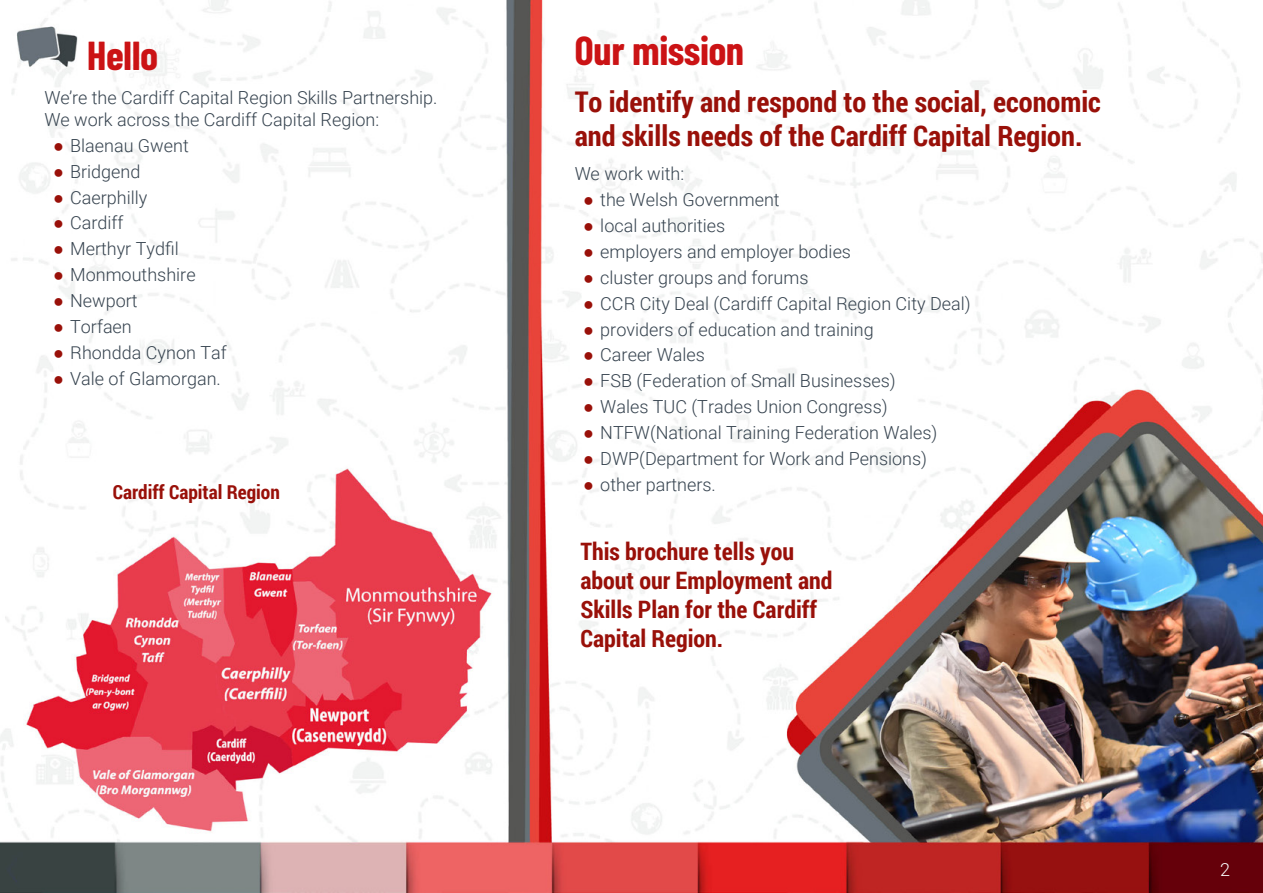
<style>
.page{position:relative;width:1263px;height:893px;background:#fff}
.page>*{position:absolute;margin:0;border:0;box-sizing:border-box;transform-origin:0 0}
.t1{font:700 40.5px "Barlow Condensed";color:#cb1315}
.t2{font:700 28.5px/34.2px "Roboto Condensed";color:#991009}
.t3{font:700 24px/28.8px "Roboto Condensed";color:#991009}
.t4{font:700 19.5px "Roboto Condensed";color:#991009}
.t5{font:300 18px/21.6px "Roboto";color:#36434f}
.t6{font:300 18px "Roboto";color:#f9fcfc}
.s1{font-family:"Arial";font-weight:700;color:#991009}
</style>
<div class="page">
<img style="left:0;top:0;width:1263px;height:893px">
<p class="t1" style="left:87px;top:27px;width:72px">Hello</p>
<p class="t5" style="left:45px;top:87px;width:394px">We’re the Cardiff Capital Region Skills Partnership.<br>We work across the Cardiff Capital Region:</p>
<p class="t5" style="left:53px;top:134px;width:137px"><span class="s1">●</span> Blaenau Gwent</p>
<p class="t5" style="left:53px;top:160px;width:89px"><span class="s1">●</span> Bridgend</p>
<p class="t5" style="left:53px;top:186px;width:96px"><span class="s1">●</span> Caerphilly</p>
<p class="t5" style="left:53px;top:212px;width:72px"><span class="s1">●</span> Cardiff</p>
<p class="t5" style="left:53px;top:237px;width:127px"><span class="s1">●</span> Merthyr Tydfil</p>
<p class="t5" style="left:53px;top:263px;width:144px"><span class="s1">●</span> Monmouthshire</p>
<p class="t5" style="left:53px;top:289px;width:86px"><span class="s1">●</span> Newport</p>
<p class="t5" style="left:53px;top:315px;width:80px"><span class="s1">●</span> Torfaen</p>
<p class="t5" style="left:53px;top:341px;width:175px"><span class="s1">●</span> Rhondda Cynon Taf</p>
<p class="t5" style="left:53px;top:367px;width:169px"><span class="s1">●</span> Vale of Glamorgan.</p>
<p class="t4" style="left:113px;top:478px;width:169px">Cardiff Capital Region</p>
<p class="t1" style="left:575px;top:22px;width:171px">Our mission</p>
<p class="t2" style="left:575px;top:84px;width:528px">To identify and respond to the social, economic and skills needs of the Cardiff Capital Region.</p>
<p class="t5" style="left:575px;top:163px;width:111px">We work with:</p>
<p class="t5" style="left:583px;top:188px;width:198px"><span class="s1">●</span> the Welsh Government</p>
<p class="t5" style="left:583px;top:214px;width:144px"><span class="s1">●</span> local authorities</p>
<p class="t5" style="left:583px;top:240px;width:269px"><span class="s1">●</span> employers and employer bodies</p>
<p class="t5" style="left:583px;top:266px;width:227px"><span class="s1">●</span> cluster groups and forums</p>
<p class="t5" style="left:583px;top:292px;width:389px"><span class="s1">●</span> CCR City Deal (Cardiff Capital Region City Deal)</p>
<p class="t5" style="left:583px;top:318px;width:292px"><span class="s1">●</span> providers of education and training</p>
<p class="t5" style="left:583px;top:344px;width:123px"><span class="s1">●</span> Career Wales</p>
<p class="t5" style="left:583px;top:369px;width:314px"><span class="s1">●</span> FSB (Federation of Small Businesses)</p>
<p class="t5" style="left:583px;top:395px;width:306px"><span class="s1">●</span> Wales TUC (Trades Union Congress)</p>
<p class="t5" style="left:583px;top:421px;width:356px"><span class="s1">●</span> NTFW(National Training Federation Wales)</p>
<p class="t5" style="left:583px;top:447px;width:345px"><span class="s1">●</span> DWP(Department for Work and Pensions)</p>
<p class="t5" style="left:583px;top:473px;width:134px"><span class="s1">●</span> other partners.</p>
<p class="t3" style="left:580px;top:536px;width:253px">This brochure tells you about our Employment and<br>Skills Plan for the Cardiff<br>Capital Region.</p>
<p class="t6" style="left:1220px;top:857px;width:11px">2</p>
</div>
